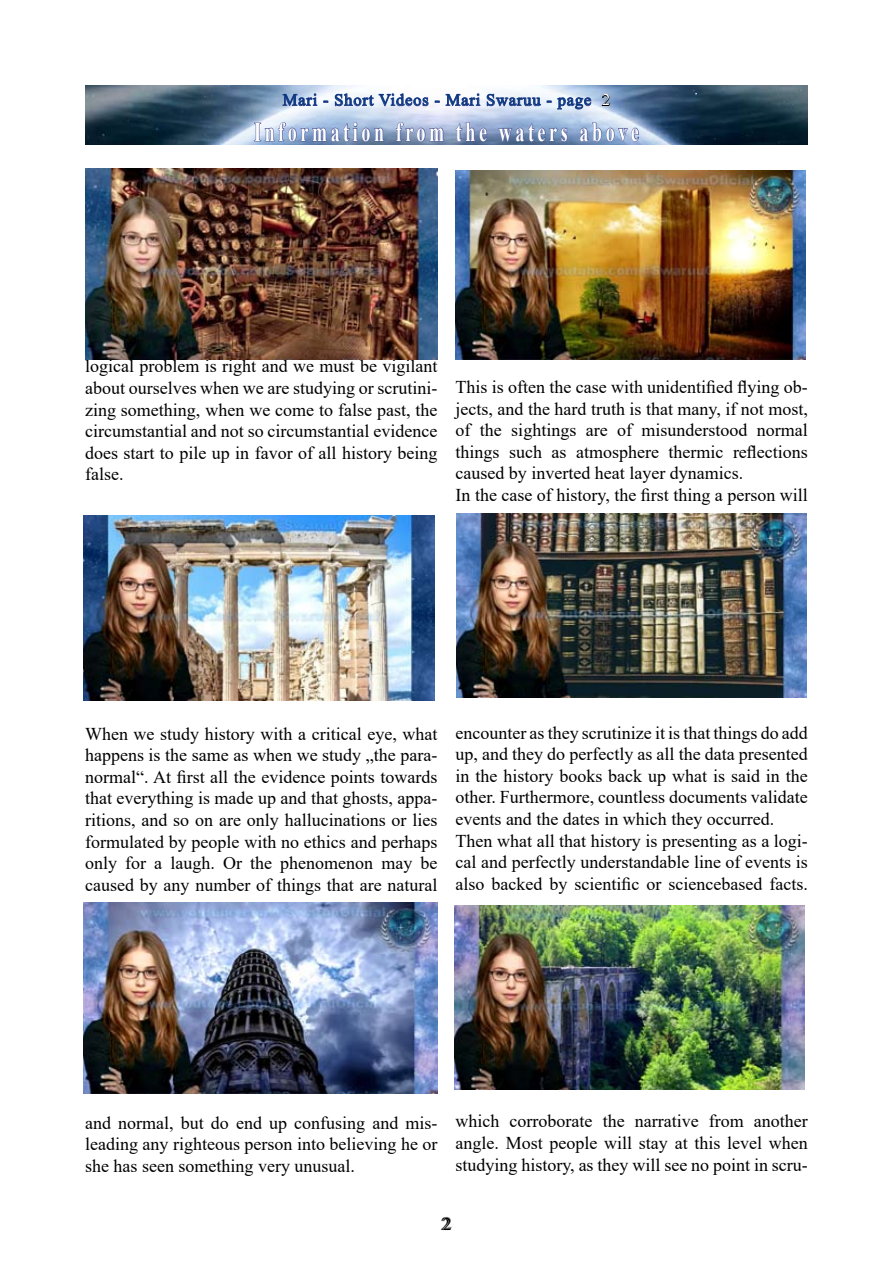
<style>
.page{position:relative;width:893px;height:1263px;background:#fff}
.page>*{position:absolute;margin:0;border:0;box-sizing:border-box;transform-origin:0 0}
.t1{font:700 27px "Times New Roman";letter-spacing:.2em;color:#fff;scale:.67 1}
.t2{font:18px/21.6px "Times New Roman";color:#000;text-align:justify}
.t3{font:16.5px "Times New Roman";letter-spacing:.05em;color:#003882}
.s1{color:#fff}
</style>
<div class="page">
<img style="left:85px;top:85px;width:723px;height:60px">
<svg style="left:441px;top:1217px;width:11px;height:13px"></svg>
<svg style="left:282px;top:93px;width:36px;height:13px"></svg>
<svg style="left:335px;top:93px;width:94px;height:13px"></svg>
<svg style="left:445px;top:93px;width:96px;height:13px"></svg>
<svg style="left:557px;top:97px;width:35px;height:13px"></svg>
<svg style="left:602px;top:94px;width:9px;height:12px"></svg>
<svg style="left:254px;top:122px;width:130px;height:23px;background:#869bc3"></svg>
<svg style="left:396px;top:122px;width:48px;height:23px"></svg>
<svg style="left:455px;top:122px;width:33px;height:20px"></svg>
<svg style="left:498px;top:123px;width:70px;height:19px"></svg>
<svg style="left:579px;top:122px;width:60px;height:23px"></svg>
<img style="left:86px;top:168px;width:351px;height:192px">
<img style="left:84px;top:516px;width:350px;height:184px">
<img style="left:84px;top:903px;width:353px;height:191px">
<img style="left:455px;top:170px;width:351px;height:189px">
<img style="left:456px;top:514px;width:351px;height:184px">
<img style="left:454px;top:906px;width:351px;height:184px">
<p class="t3" style="left:283px;top:88px;width:329px">Mari - Short Videos - Mari Swaruu - page <span class="s1">2</span></p>
<h1 class="t1" style="left:254px;top:112px;width:576px">Information from the waters above</h1>
<p class="t2" style="left:85px;top:355px;width:354px">logical problem is right and we must be vigilant about ourselves when we are studying or scrutini&shy;zing something, when we come to false past, the circumstantial and not so circumstantial evidence does start to pile up in favor of all history being false.</p>
<p class="t2" style="left:455px;top:376px;width:354px;text-align:left">This is often the case with unidentified flying ob&shy;jects, and the hard truth is that many, if not most, of the sightings are of misunderstood normal things such as atmosphere thermic reflections caused by inverted heat layer dynamics.<br>In the case of history, the first thing a person will</p>
<p class="t2" style="left:85px;top:722px;width:354px">When we study history with a critical eye, what happens is the same as when we study „the para&shy;normal“. At first all the evidence points towards that everything is made up and that ghosts, appa&shy;ritions, and so on are only hallucinations or lies formulated by people with no ethics and perhaps only for a laugh. Or the phenomenon may be caused by any number of things that are natural</p>
<p class="t2" style="left:455px;top:721px;width:354px;text-align:left">encounter as they scrutinize it is that things do add up, and they do perfectly as all the data presented in the history books back up what is said in the other. Furthermore, countless documents validate events and the dates in which they occurred.<br>Then what all that history is presenting as a logi&shy;cal and perfectly understandable line of events is also backed by scientific or sciencebased facts.</p>
<p class="t2" style="left:85px;top:1111px;width:354px">and normal, but do end up confusing and mis&shy;leading any righteous person into believing he or she has seen something very unusual.</p>
<p class="t2" style="left:455px;top:1110px;width:354px">which corroborate the narrative from another angle. Most people will stay at this level when studying history, as they will see no point in scru-</p>
<p class="t2" style="left:443px;top:1212px;width:10px">2</p>
</div>
